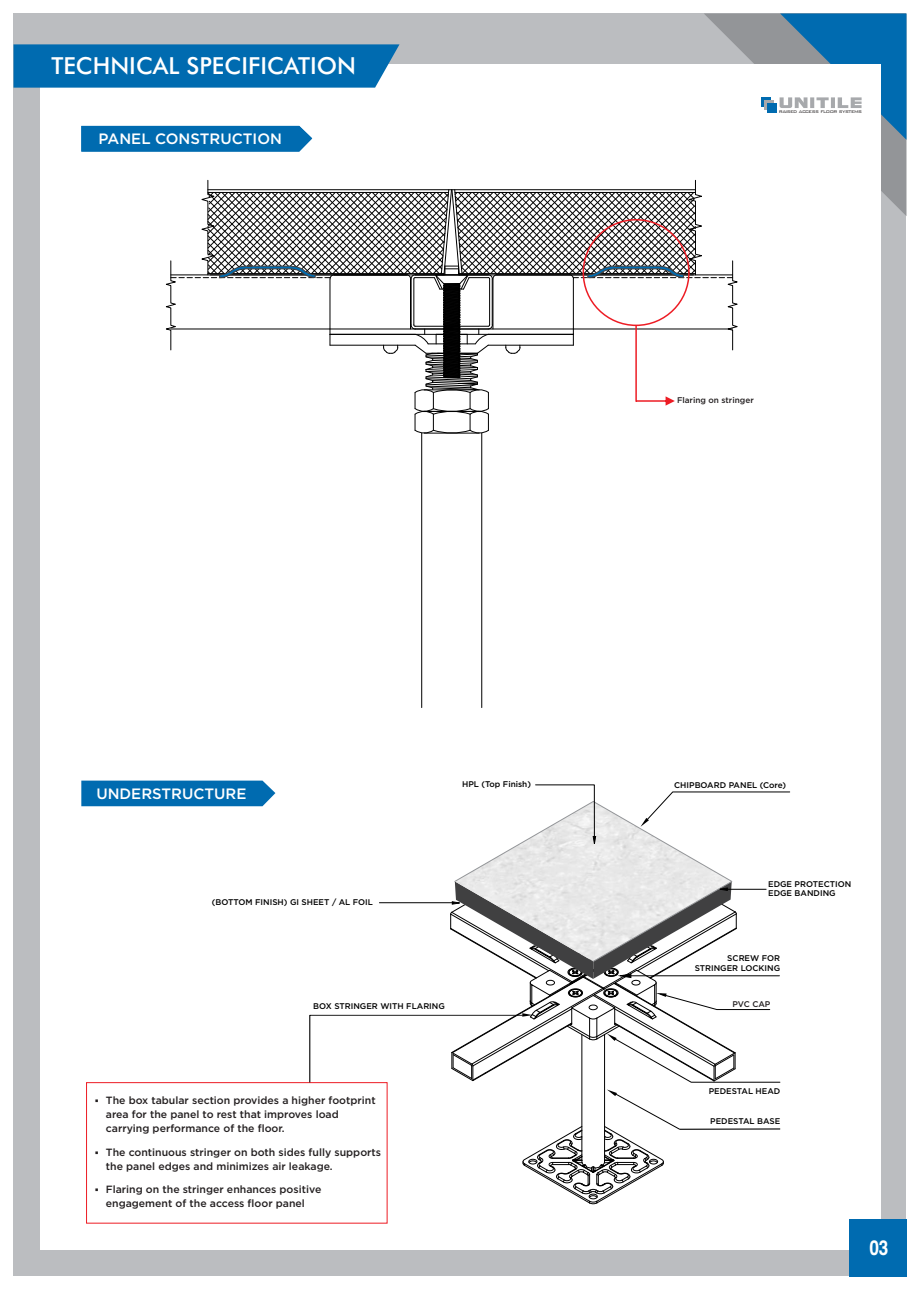
<style>
.page{position:relative;width:920px;height:1290px;background:#fff}
.page>*{position:absolute;margin:0;border:0;box-sizing:border-box;transform-origin:0 0}
.t1{font:500 23.55px "Futura BT";color:#fff}
.t2{font:700 20.25px "Helvetica Cnd";color:#fff}
.t3{font:500 15px "Gotham";color:#fff}
.t4{font:500 10.5px/13.8px "Gotham";color:#231f20}
.t5{font:500 8.25px/10.4px "Gotham";color:#000;text-align:right}
.t6{font:500 8.25px "Gotham";color:#231f20}
.t7{font:300 5.1px "Bank Gothic BT";letter-spacing:-.1em;color:#231f20}
</style>
<div class="page">
<div style="left:14px;top:14px;width:892px;height:1262px;background:#bbbdc0"></div>
<div style="left:40px;top:64px;width:840px;height:1186px;background:#fff"></div>
<div style="left:849px;top:1219px;width:57px;height:57px;background:#006bb0"></div>
<div style="left:81px;top:781px;width:194px;height:25px;background:#006bb0"></div>
<div style="left:86px;top:1082px;width:301px;height:141px;border:1px solid #ed1c24"></div>
<hr style="left:680px;top:1129px;width:100px;height:1px;background:#000">
<hr style="left:481px;top:433px;width:1px;height:275px;background:#000">
<hr style="left:421px;top:433px;width:1px;height:275px;background:#000">
<hr style="left:604px;top:1034px;width:1px;height:126px;background:#000">
<hr style="left:582px;top:1034px;width:1px;height:126px;background:#000">
<svg style="left:522px;top:1089px;width:158px;height:115px"></svg>
<svg style="left:309px;top:784px;width:481px;height:298px"></svg>
<hr style="left:727px;top:889px;width:39px;height:1px;background:#000">
<svg style="left:14px;top:14px;width:892px;height:420px"></svg>
<h1 class="t1" style="left:52px;top:57px;width:306px">TECHNICAL SPECIFICATION</h1>
<h3 class="t3" style="left:99px;top:133px;width:185px">PANEL CONSTRUCTION</h3>
<p class="t7" style="left:779px;top:109px;width:85px">RAISED ACCESS FLOOR SYSTEMS</p>
<p class="t6" style="left:677px;top:397px;width:78px">Flaring on stringer</p>
<h3 class="t3" style="left:96px;top:788px;width:152px">UNDERSTRUCTURE</h3>
<p class="t5" style="left:462px;top:779px;width:70px">HPL (Top Finish)</p>
<p class="t5" style="left:674px;top:780px;width:114px">CHIPBOARD PANEL (Core)</p>
<p class="t5" style="left:212px;top:897px;width:163px">(BOTTOM FINISH) GI SHEET / AL FOIL</p>
<p class="t5" style="left:313px;top:1001px;width:133px">BOX STRINGER WITH FLARING</p>
<p class="t4" style="left:106px;top:1094px;width:271px;text-indent:-11px">▪ The box tabular section provides a higher footprint area for the panel to rest that improves load carrying performance of the floor.</p>
<p class="t4" style="left:106px;top:1146px;width:277px;text-indent:-11px">▪ The continuous stringer on both sides fully supports the panel edges and minimizes air leakage.</p>
<p class="t4" style="left:95px;top:1183px;width:228px;text-align:center">▪ Flaring on the stringer enhances positive engagement of the access floor panel</p>
<p class="t5" style="left:768px;top:880px;width:85px;line-height:9px;text-align:left">EDGE PROTECTION<br>EDGE BANDING</p>
<p class="t5" style="left:695px;top:953px;width:87px">SCREW FOR<br>STRINGER LOCKING</p>
<p class="t6" style="left:732px;top:1001px;width:39px">PVC CAP</p>
<p class="t5" style="left:709px;top:1086px;width:73px">PEDESTAL HEAD</p>
<p class="t5" style="left:710px;top:1116px;width:72px">PEDESTAL BASE</p>
<h2 class="t2" style="left:869px;top:1240px;width:21px">03</h2>
</div>
